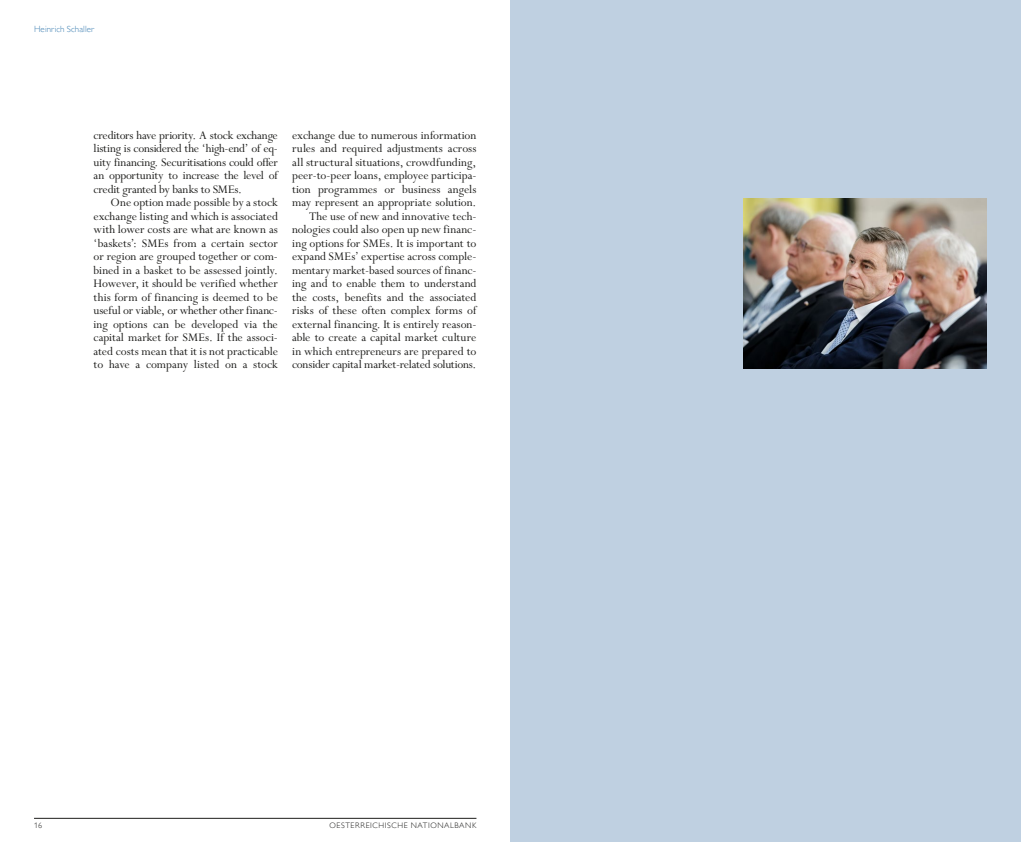
<style>
.page{position:relative;width:1021px;height:842px;background:#fff}
.page>*{position:absolute;margin:0;border:0;box-sizing:border-box;transform-origin:0 0}
.t1{font:13px/13.5px "Perpetua Std";color:#1d1d1b;text-align:justify}
.t2{font:300 9px "Gill Sans MT Pro";letter-spacing:.01em;color:#4081b3}
.t3{font:300 8px "Gill Sans MT Pro";letter-spacing:.075em;color:#1d1d1b}
</style>
<div class="page">
<div style="left:510px;top:0;width:510px;height:842px;background:#bfd0e1"></div>
<hr style="left:34px;top:818px;width:442px;height:1px;background:#1d1d1b">
<img style="left:743px;top:198px;width:243px;height:171px">
<p class="t2" style="left:34px;top:23px;width:62px">Heinrich Schaller</p>
<p class="t1" style="left:94px;top:129px;width:186px">creditors have priority. A stock exchange listing is considered the ‘high-end’ of eq&shy;uity financing. Securitisations could offer an opportunity to increase the level of credit granted by banks to SMEs.</p>
<p class="t1" style="left:94px;top:196px;width:186px;text-indent:17px">One option made possible by a stock exchange listing and which is associated with lower costs are what are known as ‘baskets’: SMEs from a certain sector or region are grouped together or com&shy;bined in a basket to be assessed jointly.<br>However, it should be verified whether this form of financing is deemed to be useful or viable, or whether other financ&shy;ing options can be developed via the capital market for SMEs. If the associ&shy;ated costs mean that it is not practicable to have a company listed on a stock</p>
<p class="t1" style="left:292px;top:129px;width:186px;text-align:right">exchange due to numerous information rules and required adjustments across all structural situations, crowdfunding, peer-to-peer loans, employee participa&shy;tion programmes or business angels may represent an appropriate solution.<br>The use of new and innovative tech&shy;nologies could also open up new financ&shy;ing options for SMEs. It is important to expand SMEs’ expertise across comple&shy;mentary market-based sources of financ&shy;ing and to enable them to understand the costs, benefits and the associated risks of these often complex forms of external financing. It is entirely reason&shy;able to create a capital market culture in which entrepreneurs are prepared to consider capital market-related solutions.</p>
<p class="t3" style="left:34px;top:821px;width:10px">16</p>
<p class="t3" style="left:329px;top:821px;width:148px">OESTERREICHISCHE NATIONALBANK</p>
</div>
